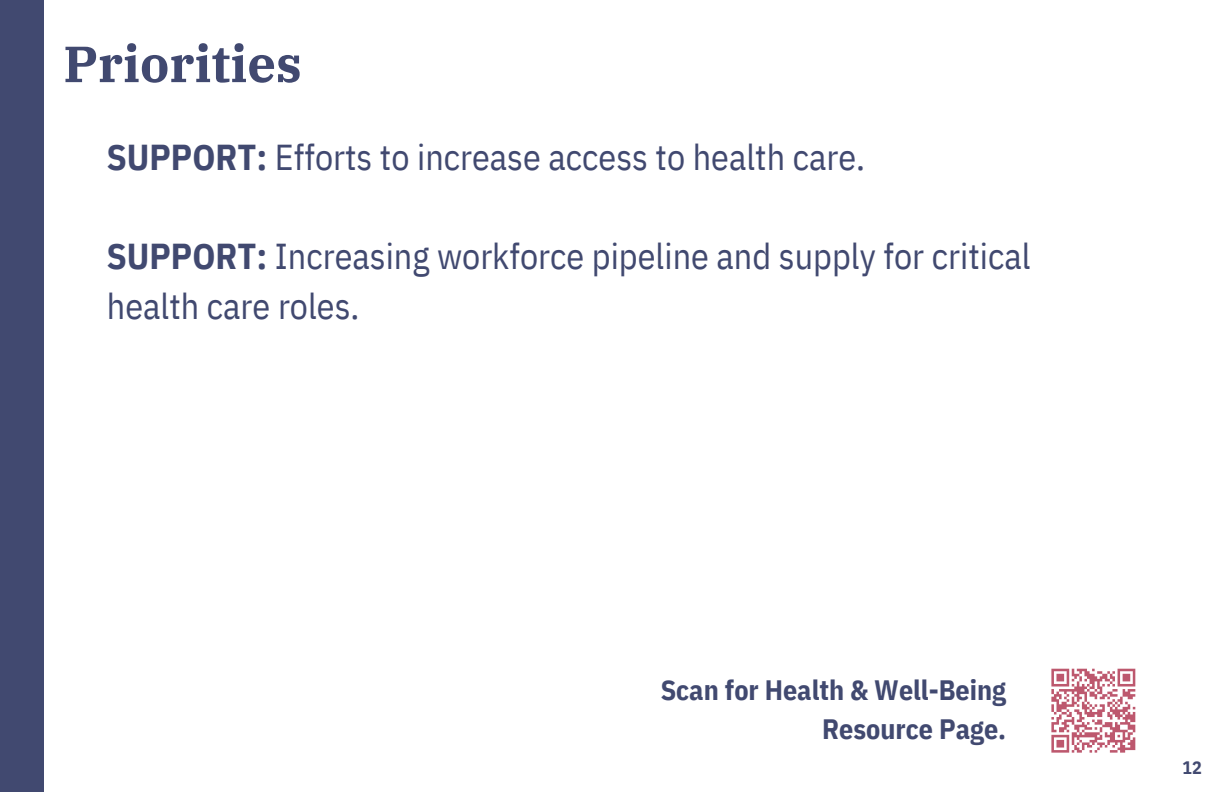
<style>
.page{position:relative;width:1224px;height:792px;background:#fff}
.page>*{position:absolute;margin:0;border:0;box-sizing:border-box;transform-origin:0 0}
.t1{font:700 50.8px "IBM Plex Serif";color:#414970}
.t2{font:36px/49.6px "IBM Plex Sans Cond";color:#414970}
.t3{font:700 28px "IBM Plex Sans Cond";color:#414970}
.t4{font:700 18px "IBM Plex Sans Cond";color:#414970}
.s1{font-weight:700}
</style>
<div class="page">
<div style="left:0;top:0;width:43px;height:792px;background:#414970"></div>
<svg style="left:1051px;top:668px;width:85px;height:85px"></svg>
<h1 class="t1" style="left:63px;top:30px;width:240px">Priorities</h1>
<h2 class="t2" style="left:107px;top:132px;width:760px"><span class="s1">SUPPORT:</span> Efforts to increase access to health care.</h2>
<h2 class="t2" style="left:107px;top:231px;width:925px"><span class="s1">SUPPORT:</span> Increasing workforce pipeline and supply for critical health care roles.</h2>
<p class="t3" style="left:661px;top:671px;width:347px">Scan for Health &amp; Well-Being</p>
<p class="t3" style="left:822px;top:710px;width:186px">Resource Page.</p>
<p class="t4" style="left:1182px;top:756px;width:21px">12</p>
</div>
